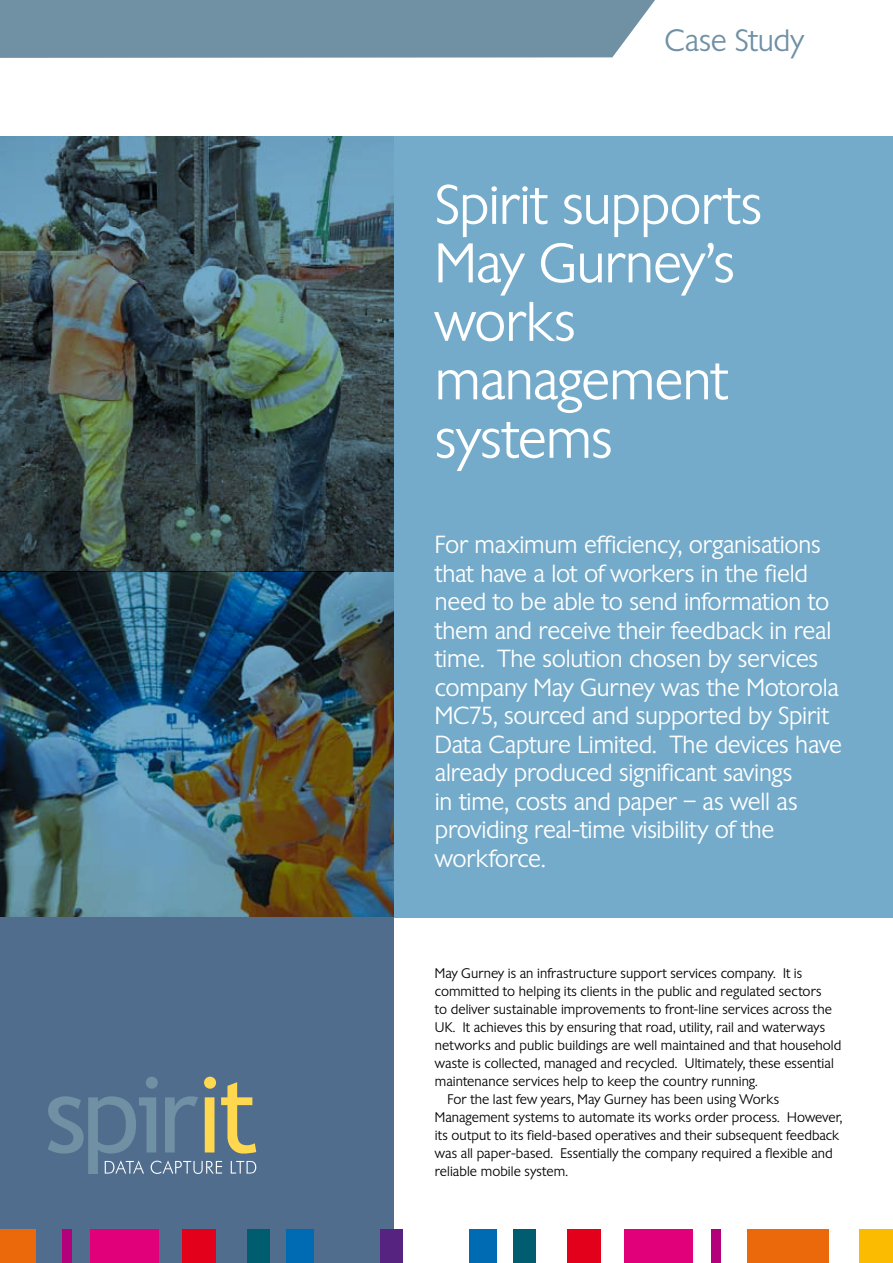
<style>
.page{position:relative;width:893px;height:1263px;background:#fff}
.page>*{position:absolute;margin:0;border:0;box-sizing:border-box;transform-origin:0 0}
.t1{font:300 54px/58.5px "Chantilly";letter-spacing:-.015em;color:#fff}
.t2{font:300 30px "Chantilly";letter-spacing:-.01em;color:#7090a4}
.t3{font:300 24px/28.5px "Chantilly";letter-spacing:-.01em;color:#fff}
.t4{font:300 13.5px "Chantilly";letter-spacing:.005em;color:#000}
</style>
<div class="page">
<div style="left:0;top:0;width:655px;height:58px;background:#7090a4"></div>
<div style="left:0;top:136px;width:893px;height:781px;background:#74abca"></div>
<img style="left:0;top:136px;width:393px;height:781px">
<div style="left:0;top:917px;width:393px;height:346px;background:#516d8d"></div>
<svg style="left:48px;top:1077px;width:208px;height:97px"></svg>
<div style="left:470px;top:1230px;width:27px;height:33px;background:#006ab3"></div>
<div style="left:513px;top:1230px;width:23px;height:33px;background:#005d70"></div>
<div style="left:567px;top:1230px;width:33px;height:33px;background:#e2001a"></div>
<div style="left:625px;top:1230px;width:68px;height:33px;background:#e2007a"></div>
<div style="left:747px;top:1230px;width:82px;height:33px;background:#eb690b"></div>
<div style="left:711px;top:1230px;width:9px;height:33px;background:#b5007c"></div>
<div style="left:860px;top:1230px;width:33px;height:33px;background:#fabb00"></div>
<div style="left:381px;top:1230px;width:21px;height:33px;background:#572381"></div>
<div style="left:286px;top:1230px;width:27px;height:33px;background:#006ab3"></div>
<div style="left:247px;top:1230px;width:23px;height:33px;background:#005d70"></div>
<div style="left:183px;top:1230px;width:33px;height:33px;background:#e2001a"></div>
<div style="left:90px;top:1230px;width:68px;height:33px;background:#e2007a"></div>
<div style="left:0;top:1230px;width:36px;height:33px;background:#eb690b"></div>
<div style="left:63px;top:1230px;width:9px;height:33px;background:#b5007c"></div>
<h2 class="t2" style="left:665px;top:22px;width:141px">Case Study</h2>
<h1 class="t1" style="left:435px;top:175px;width:329px">Spirit supports<br>May Gurney’s works management systems</h1>
<p class="t3" style="left:435px;top:531px;width:409px">For maximum efficiency, organisations that have a lot of workers in the field need to be able to send information to them and receive their feedback in real time. The solution chosen by services company May Gurney was the Motorola MC75, sourced and supported by Spirit Data Capture Limited. The devices have already produced significant savings<br>in time, costs and paper – as well as providing real-time visibility of the workforce.</p>
<p class="t4" style="left:435px;top:965px;width:369px">May Gurney is an infrastructure support services company. It is</p>
<p class="t4" style="left:435px;top:983px;width:388px">committed to helping its clients in the public and regulated sectors</p>
<p class="t4" style="left:435px;top:1001px;width:399px">to deliver sustainable improvements to front-line services across the</p>
<p class="t4" style="left:435px;top:1019px;width:392px">UK. It achieves this by ensuring that road, utility, rail and waterways</p>
<p class="t4" style="left:435px;top:1037px;width:408px">networks and public buildings are well maintained and that household</p>
<p class="t4" style="left:435px;top:1055px;width:400px">waste is collected, managed and recycled. Ultimately, these essential</p>
<p class="t4" style="left:435px;top:1073px;width:324px">maintenance services help to keep the country running.</p>
<p class="t4" style="left:448px;top:1091px;width:333px">For the last few years, May Gurney has been using Works</p>
<p class="t4" style="left:435px;top:1109px;width:409px">Management systems to automate its works order process. However,</p>
<p class="t4" style="left:435px;top:1127px;width:406px">its output to its field-based operatives and their subsequent feedback</p>
<p class="t4" style="left:435px;top:1145px;width:399px">was all paper-based. Essentially the company required a flexible and</p>
<p class="t4" style="left:435px;top:1163px;width:135px">reliable mobile system.</p>
</div>
